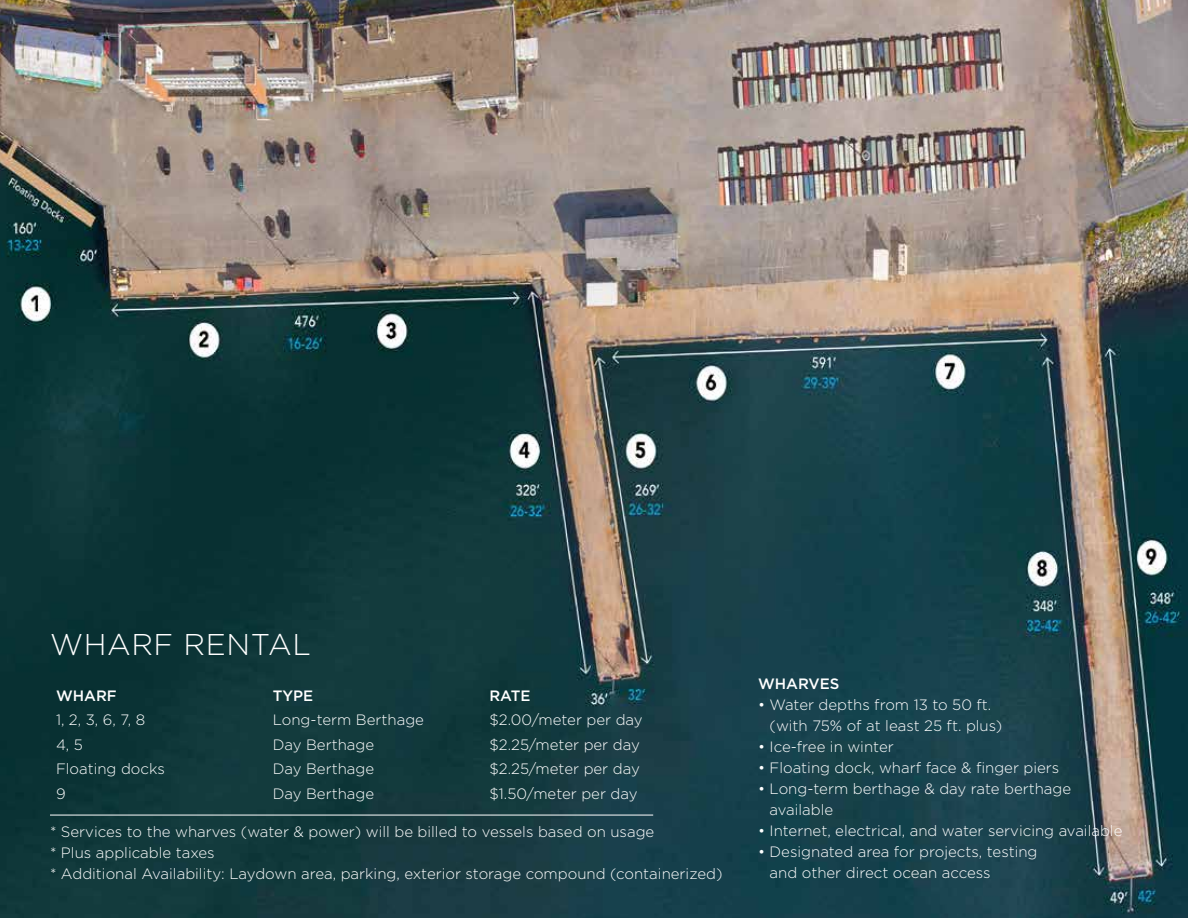
<style>
.page{position:relative;width:1188px;height:918px;background:#fff}
.page>*{position:absolute;margin:0;border:0;box-sizing:border-box;transform-origin:0 0}
.t1{font:300 30px "Gotham";letter-spacing:.02em;color:#fff}
.t2{font:300 15px/21px "Gotham";color:#fff}
.t3{font:500 15px "Gotham";color:#fff}
</style>
<div class="page">
<img style="left:0;top:0;width:1188px;height:918px">
<hr style="left:50px;top:815px;width:603px;height:1px;background:#fff">
<h1 class="t1" style="left:50px;top:628px;width:263px">WHARF RENTAL</h1>
<p class="t3" style="left:56px;top:686px;width:62px">WHARF</p>
<p class="t3" style="left:273px;top:686px;width:42px">TYPE</p>
<p class="t3" style="left:489px;top:686px;width:43px">RATE</p>
<p class="t2" style="left:56px;top:709px;width:91px">1, 2, 3, 6, 7, 8</p>
<p class="t2" style="left:273px;top:709px;width:153px">Long-term Berthage</p>
<p class="t2" style="left:489px;top:709px;width:155px">$2.00/meter per day</p>
<p class="t2" style="left:56px;top:734px;width:28px">4, 5</p>
<p class="t2" style="left:273px;top:734px;width:103px">Day Berthage</p>
<p class="t2" style="left:489px;top:734px;width:152px">$2.25/meter per day</p>
<p class="t2" style="left:56px;top:758px;width:110px">Floating docks</p>
<p class="t2" style="left:273px;top:758px;width:103px">Day Berthage</p>
<p class="t2" style="left:489px;top:758px;width:152px">$2.25/meter per day</p>
<p class="t2" style="left:56px;top:783px;width:11px">9</p>
<p class="t2" style="left:273px;top:783px;width:103px">Day Berthage</p>
<p class="t2" style="left:489px;top:783px;width:150px">$1.50/meter per day</p>
<p class="t2" style="left:50px;top:821px;width:674px">* Services to the wharves (water &amp; power) will be billed to vessels based on usage<br>* Plus applicable taxes<br>* Additional Availability: Laydown area, parking, exterior storage compound (containerized)</p>
<p class="t3" style="left:758px;top:674px;width:83px">WHARVES</p>
<p class="t2" style="left:770px;top:694px;width:234px;text-indent:-12px">• Water depths from 13 to 50 ft. (with 75% of at least 25 ft. plus)</p>
<p class="t2" style="left:758px;top:736px;width:137px">• Ice-free in winter</p>
<p class="t2" style="left:758px;top:757px;width:303px">• Floating dock, wharf face &amp; finger piers</p>
<p class="t2" style="left:770px;top:778px;width:303px;text-indent:-12px">• Long-term berthage &amp; day rate berthage available</p>
<p class="t2" style="left:758px;top:820px;width:366px">• Internet, electrical, and water servicing available</p>
<p class="t2" style="left:770px;top:841px;width:269px;text-indent:-12px">• Designated area for projects, testing and other direct ocean access</p>
</div>
